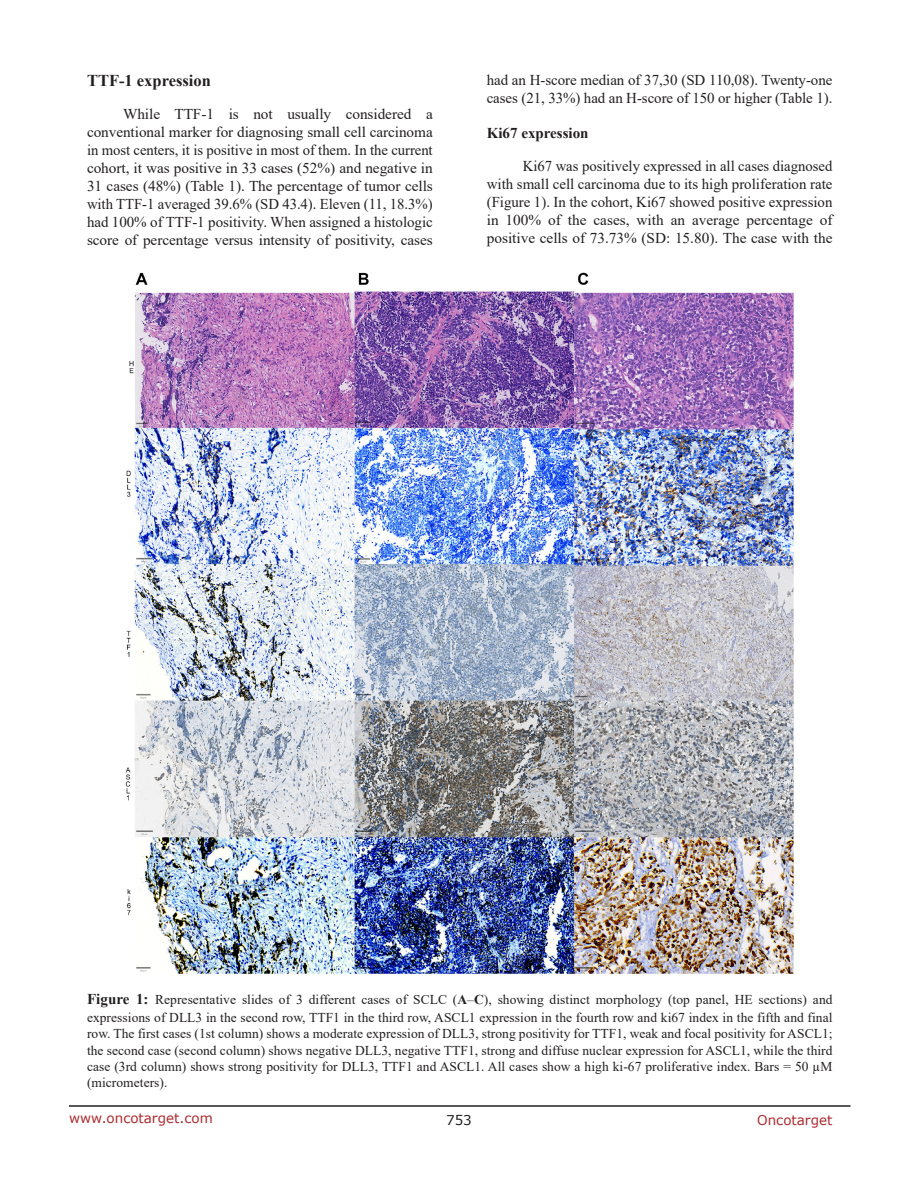
<style>
.page{position:relative;width:918px;height:1188px;background:#fff}
.page>*{position:absolute;margin:0;border:0;box-sizing:border-box;transform-origin:0 0}
.SubHeading_middle{font:700 16.5px "Times New Roman";color:#231f20}
.BodyText{font:15px/18px "Times New Roman";letter-spacing:-.005em;color:#231f20;text-align:justify}
.SubSubHeading{font:700 15px "Times New Roman";color:#231f20}
.FigureText{font:13.5px/16.2px "Times New Roman";letter-spacing:.005em;color:#231f20}
.t1{font:13.5px "Verdana";color:#ac2b31}
.t2{font:13.5px "Verdana";color:#231f20}
.s1{font-weight:700;font-size:15px}
.s2{font-weight:700}
</style>
<div class="page">
<hr style="left:69px;top:1105px;width:781px;height:2px;background:#231f20">
<img style="left:125px;top:272px;width:669px;height:702px">
<p class="SubHeading_middle" style="left:87px;top:69px;width:125px">TTF-1 expression</p>
<p class="BodyText" style="left:87px;top:105px;width:347px;text-indent:36px">While TTF-1 is not usually considered a conventional marker for diagnosing small cell carcinoma in most centers, it is positive in most of them. In the current cohort, it was positive in 33 cases (52%) and negative in 31 cases (48%) (Table 1). The percentage of tumor cells with TTF-1 averaged 39.6% (SD 43.4). Eleven (11, 18.3%) had 100% of TTF-1 positivity. When assigned a histologic score of percentage versus intensity of positivity, cases</p>
<p class="BodyText" style="left:487px;top:71px;width:347px">had an H-score median of 37,30 (SD 110,08). Twenty-one cases (21, 33%) had an H-score of 150 or higher (Table 1).</p>
<p class="SubSubHeading" style="left:487px;top:122px;width:103px">Ki67 expression</p>
<p class="BodyText" style="left:487px;top:156px;width:347px;text-indent:36px">Ki67 was positively expressed in all cases diagnosed with small cell carcinoma due to its high proliferation rate (Figure 1). In the cohort, Ki67 showed positive expression in 100% of the cases, with an average percentage of positive cells of 73.73% (SD: 15.80). The case with the</p>
<p class="FigureText" style="left:87px;top:990px;width:747px;line-height:18px"><span class="s1">Figure 1:</span> Representative slides of 3 different cases of SCLC (<span class="s2">A</span>–<span class="s2">C</span>), showing distinct morphology (top panel, HE sections) and expressions of DLL3 in the second row, TTF1 in the third row, ASCL1 expression in the fourth row and ki67 index in the fifth and final</p>
<p class="FigureText" style="left:87px;top:1025px;width:747px;text-align:justify">row. The first cases (1st column) shows a moderate expression of DLL3, strong positivity for TTF1, weak and focal positivity for ASCL1; the second case (second column) shows negative DLL3, negative TTF1, strong and diffuse nuclear expression for ASCL1, while the third case (3rd column) shows strong positivity for DLL3, TTF1 and ASCL1. All cases show a high ki-67 proliferative index. Bars = 50 µM (micrometers).</p>
<p class="t1" style="left:69px;top:1109px;width:145px">www.oncotarget.com</p>
<p class="t2" style="left:446px;top:1111px;width:27px">753</p>
<p class="t1" style="left:757px;top:1111px;width:77px">Oncotarget</p>
</div>
